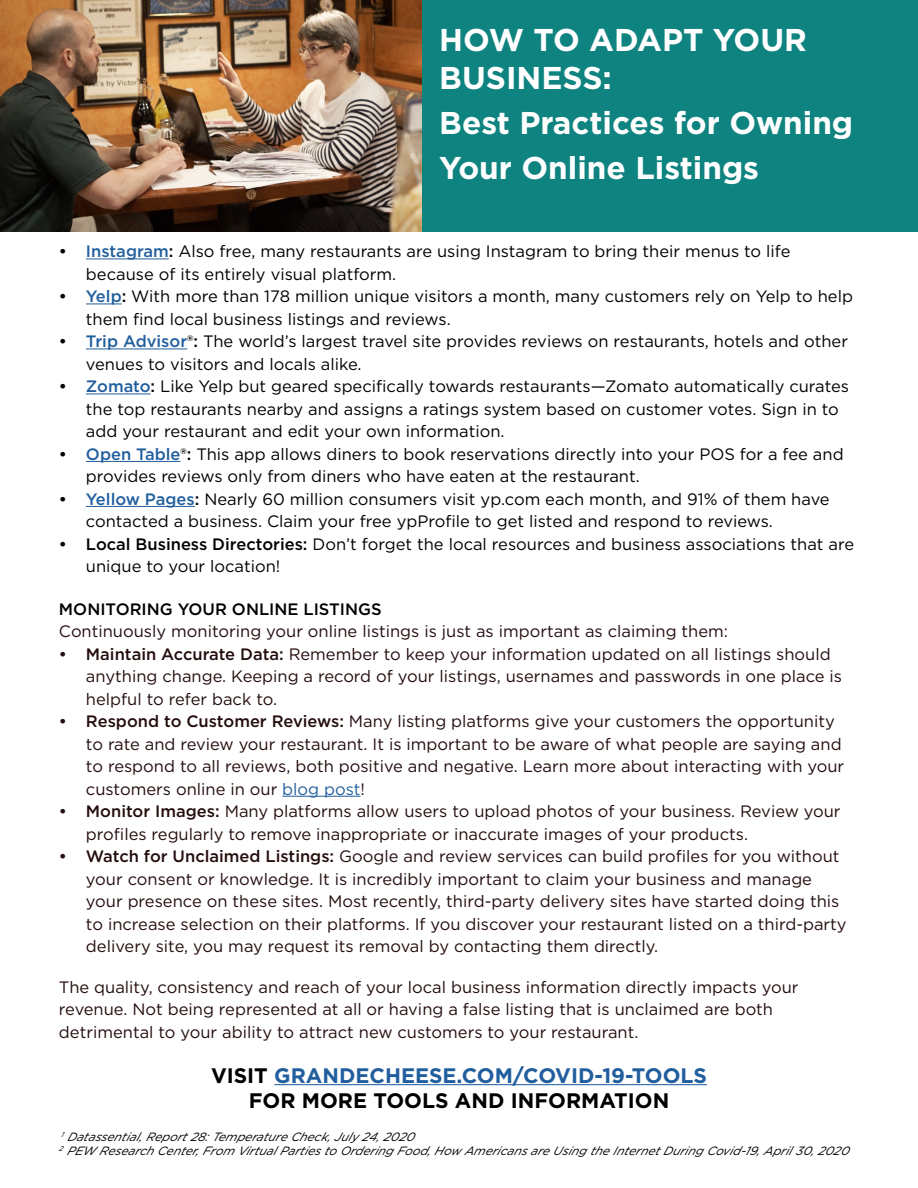
<style>
.page{position:relative;width:918px;height:1188px;background:#fff}
.page>*{position:absolute;margin:0;border:0;box-sizing:border-box;transform-origin:0 0}
.t1{font:700 31.5px/37.8px "Gotham";color:#fff}
.t2{font:700 21px/25.2px "Gotham";color:#000;text-align:center}
.t3{font:16.5px/22.5px "Gotham";color:#240d0d}
.t4{font:16.5px/22.5px "Gotham";color:#000}
.t5{font:500 16.5px "Gotham";color:#000}
.t6{font:italic 12px/13.5px "Gotham";color:#000}
.s1{font-weight:500}
.s2{font-weight:500;color:#215e9e}
.s3{color:#215e9e}
</style>
<div class="page">
<hr style="left:86px;top:259px;width:83px;height:1px;background:#215e9e">
<hr style="left:86px;top:304px;width:36px;height:1px;background:#215e9e">
<hr style="left:86px;top:349px;width:101px;height:1px;background:#215e9e">
<hr style="left:86px;top:394px;width:65px;height:1px;background:#215e9e">
<hr style="left:86px;top:461px;width:94px;height:1px;background:#215e9e">
<hr style="left:86px;top:506px;width:109px;height:1px;background:#215e9e">
<hr style="left:282px;top:796px;width:79px;height:1px;background:#215e9e">
<hr style="left:274px;top:1084px;width:433px;height:1px;background:#215e9e">
<div style="left:421px;top:0;width:497px;height:231px;background:#0e8380"></div>
<img style="left:0;top:0;width:421px;height:231px">
<h1 class="t1" style="left:439px;top:21px;width:369px">HOW TO ADAPT YOUR<br>BUSINESS:</h1>
<h1 class="t1" style="left:439px;top:100px;width:415px;line-height:45px">Best Practices for Owning<br>Your Online Listings</h1>
<p class="t4" style="left:86px;top:240px;width:706px;text-indent:-27px"><span class="s1">•</span> <span class="s2">Instagram</span><span class="s1">:</span> Also free, many restaurants are using Instagram to bring their menus to life because of its entirely visual platform.</p>
<p class="t4" style="left:86px;top:285px;width:768px;text-indent:-27px"><span class="s1">•</span> <span class="s2">Yelp</span><span class="s1">:</span> With more than 178 million unique visitors a month, many customers rely on Yelp to help them find local business listings and reviews.</p>
<p class="t4" style="left:86px;top:330px;width:764px;text-indent:-27px"><span class="s1">•</span> <span class="s2">Trip Advisor</span><span class="s1">®:</span> The world’s largest travel site provides reviews on restaurants, hotels and other venues to visitors and locals alike.</p>
<p class="t4" style="left:86px;top:375px;width:765px;text-indent:-27px"><span class="s1">•</span> <span class="s2">Zomato</span><span class="s1">:</span> Like Yelp but geared specifically towards restaurants—Zomato automatically curates the top restaurants nearby and assigns a ratings system based on customer votes. Sign in to add your restaurant and edit your own information.</p>
<p class="t4" style="left:86px;top:442px;width:759px;text-indent:-27px"><span class="s1">•</span> <span class="s2">Open Table</span><span class="s1">®:</span> This app allows diners to book reservations directly into your POS for a fee and provides reviews only from diners who have eaten at the restaurant.</p>
<p class="t4" style="left:86px;top:487px;width:745px;text-indent:-27px"><span class="s1">•</span> <span class="s2">Yellow Pages</span><span class="s1">:</span> Nearly 60 million consumers visit yp.com each month, and 91% of them have contacted a business. Claim your free ypProfile to get listed and respond to reviews.</p>
<p class="t4" style="left:86px;top:532px;width:770px;text-indent:-27px"><span class="s1">• Local Business Directories:</span> Don’t forget the local resources and business associations that are unique to your location!</p>
<p class="t5" style="left:59px;top:598px;width:324px">MONITORING YOUR ONLINE LISTINGS</p>
<p class="t3" style="left:59px;top:620px;width:671px">Continuously monitoring your online listings is just as important as claiming them:</p>
<p class="t3" style="left:86px;top:642px;width:758px;text-indent:-27px"><span class="s1">• Maintain Accurate Data:</span> Remember to keep your information updated on all listings should anything change. Keeping a record of your listings, usernames and passwords in one place is helpful to refer back to.</p>
<p class="t3" style="left:86px;top:710px;width:760px;text-indent:-27px"><span class="s1">• Respond to Customer Reviews:</span> Many listing platforms give your customers the opportunity to rate and review your restaurant. It is important to be aware of what people are saying and to respond to all reviews, both positive and negative. Learn more about interacting with your customers online in our <span class="s3">blog post</span>!</p>
<p class="t3" style="left:86px;top:800px;width:756px;text-indent:-27px"><span class="s1">• Monitor Images:</span> Many platforms allow users to upload photos of your business. Review your profiles regularly to remove inappropriate or inaccurate images of your products.</p>
<p class="t3" style="left:86px;top:845px;width:762px;text-indent:-27px"><span class="s1">• Watch for Unclaimed Listings:</span> Google and review services can build profiles for you without your consent or knowledge. It is incredibly important to claim your business and manage your presence on these sites. Most recently, third-party delivery sites have started doing this to increase selection on their platforms. If you discover your restaurant listed on a third-party delivery site, you may request its removal by contacting them directly.</p>
<p class="t3" style="left:59px;top:975px;width:741px">The quality, consistency and reach of your local business information directly impacts your revenue. Not being represented at all or having a false listing that is unclaimed are both detrimental to your ability to attract new customers to your restaurant.</p>
<p class="t2" style="left:211px;top:1062px;width:497px">VISIT <span class="s3">GRANDECHEESE.COM/COVID-19-TOOLS<br></span>FOR MORE TOOLS AND INFORMATION</p>
<p class="t6" style="left:59px;top:1130px;width:795px"><sup>1</sup> Datassential, Rep ort28:Temp eratureCheck, July 24, 2020<br><sup>2</sup> PEW ResearchCenter, From VirtualPartiesto Ordering Food, How AmericansareUsing theInternetDuring Covid-19, Ap ril30, 2020</p>
</div>
